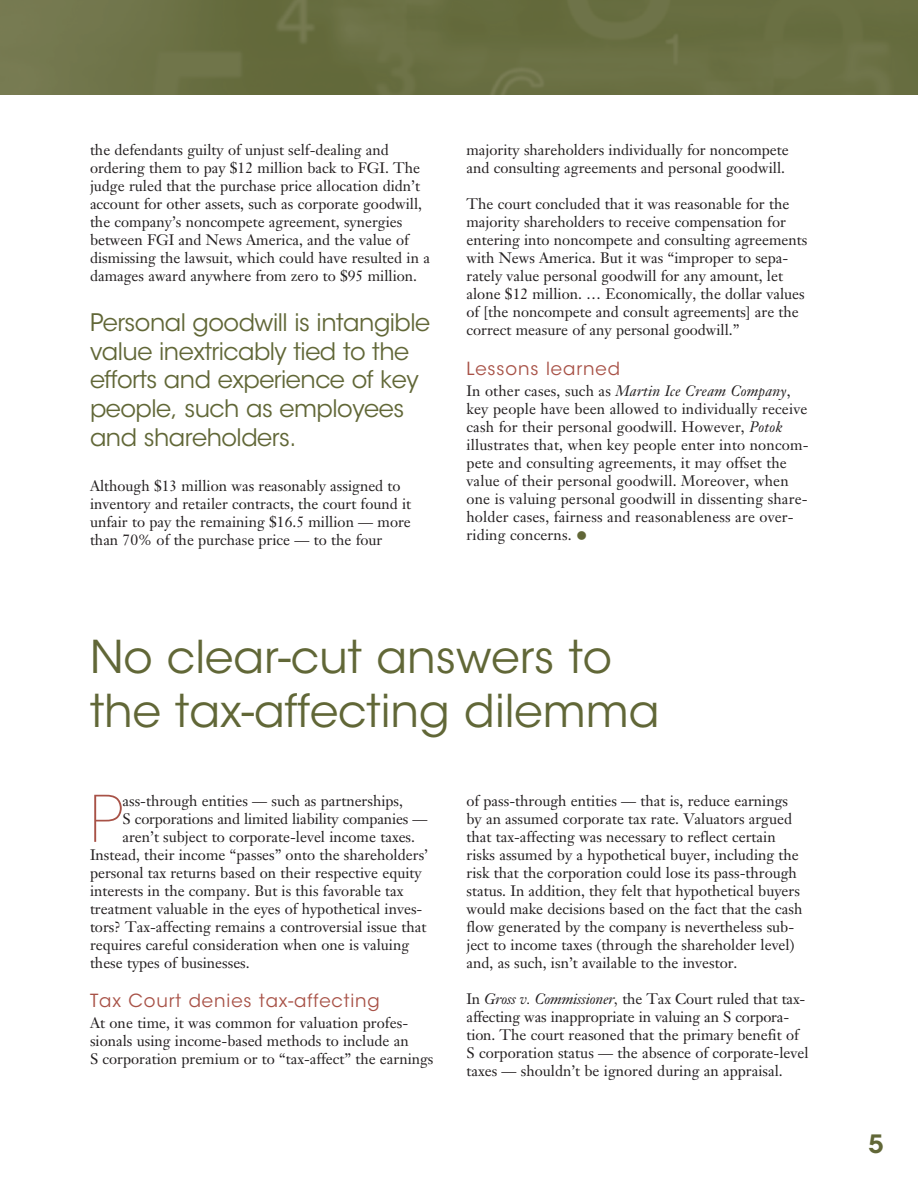
<style>
.page{position:relative;width:918px;height:1188px;background:#fff}
.page>*{position:absolute;margin:0;border:0;box-sizing:border-box;transform-origin:0 0}
.t1{font:200 63.6px "ITC Avant Garde Std";color:#a85247}
.t2{font:45px/54px "ITC Avant Garde Std";color:#616737}
.t3{font:600 25.05px "ITC Avant Garde Std";color:#616737}
.t4{font:24px/28.8px "ITC Avant Garde Std";letter-spacing:-.02em;color:#616737}
.t5{font:18px "ITC Avant Garde Std";letter-spacing:.05em;color:#a85247}
.t6{font:15px/18px "Janson Text LT Std";color:#231f20}
.s1{font-style:italic}
.s2{color:#616737}
</style>
<div class="page">
<img style="left:0;top:0;width:918px;height:94px">
<p class="t6" style="left:90px;top:141px;width:342px">the defendants guilty of unjust self-dealing and ordering them to pay $12 million back to FGI. The judge ruled that the purchase price allocation didn’t account for other assets, such as corporate goodwill, the company’s noncompete agreement, synergies between FGI and News America, and the value of dismissing the lawsuit, which could have resulted in a damages award anywhere from zero to $95 million.</p>
<h3 class="t4" style="left:90px;top:308px;width:342px">Personal goodwill is intangible value inextricably tied to the efforts and experience of key people, such as employees and shareholders.</h3>
<p class="t6" style="left:90px;top:477px;width:323px">Although $13 million was reasonably assigned to inventory and retailer contracts, the court found it unfair to pay the remaining $16.5 million — more than 70% of the purchase price — to the four</p>
<p class="t6" style="left:466px;top:141px;width:324px">majority shareholders individually for noncompete and consulting agreements and personal goodwill.</p>
<p class="t6" style="left:466px;top:195px;width:342px">The court concluded that it was reasonable for the majority shareholders to receive compensation for entering into noncompete and consulting agreements with News America. But it was “improper to sepa&shy;rately value personal goodwill for any amount, let alone $12 million. … Economically, the dollar values of [the noncompete and consult agreements] are the correct measure of any personal goodwill.”</p>
<p class="t5" style="left:466px;top:358px;width:155px">Lessons learned</p>
<p class="t6" style="left:466px;top:382px;width:344px">In other cases, such as <span class="s1">Martin Ice Cream Company</span>, key people have been allowed to individually receive cash for their personal goodwill. However, <span class="s1">Potok </span>illustrates that, when key people enter into noncom&shy;pete and consulting agreements, it may offset the value of their personal goodwill. Moreover, when one is valuing personal goodwill in dissenting share&shy;holder cases, fairness and reasonableness are over&shy;riding concerns. <span class="s2">●</span></p>
<h2 class="t2" style="left:90px;top:631px;width:571px">No clear-cut answers to the tax-affecting dilemma</h2>
<h1 class="t1" style="left:90px;top:782px;width:34px">P</h1>
<p class="t6" style="left:123px;top:792px;width:282px">ass-through entities — such as partnerships,</p>
<p class="t6" style="left:123px;top:810px;width:306px">S corporations and limited liability companies —</p>
<p class="t6" style="left:123px;top:828px;width:294px">aren’t subject to corporate-level income taxes.</p>
<p class="t6" style="left:90px;top:846px;width:340px">Instead, their income “passes” onto the shareholders’</p>
<p class="t6" style="left:90px;top:864px;width:333px">personal tax returns based on their respective equity</p>
<p class="t6" style="left:90px;top:882px;width:315px">interests in the company. But is this favorable tax</p>
<p class="t6" style="left:90px;top:900px;width:334px">treatment valuable in the eyes of hypothetical inves-</p>
<p class="t6" style="left:90px;top:918px;width:338px">tors? Tax-affecting remains a controversial issue that</p>
<p class="t6" style="left:90px;top:936px;width:321px">requires careful consideration when one is valuing</p>
<p class="t6" style="left:90px;top:954px;width:161px">these types of businesses.</p>
<p class="t5" style="left:90px;top:990px;width:291px">Tax Court denies tax-affecting</p>
<p class="t6" style="left:90px;top:1014px;width:345px">At one time, it was common for valuation profes&shy;sionals using income-based methods to include an<br>S corporation premium or to “tax-affect” the earnings</p>
<p class="t6" style="left:466px;top:792px;width:337px">of pass-through entities — that is, reduce earnings by an assumed corporate tax rate. Valuators argued that tax-affecting was necessary to reflect certain risks assumed by a hypothetical buyer, including the risk that the corporation could lose its pass-through status. In addition, they felt that hypothetical buyers would make decisions based on the fact that the cash flow generated by the company is nevertheless sub&shy;ject to income taxes (through the shareholder level) and, as such, isn’t available to the investor.</p>
<p class="t6" style="left:466px;top:990px;width:344px">In <span class="s1">Gross v. Commissioner,</span> the Tax Court ruled that tax&shy;affecting was inappropriate in valuing an S corpora&shy;tion. The court reasoned that the primary benefit of S corporation status — the absence of corporate-level taxes — shouldn’t be ignored during an appraisal.</p>
<h3 class="t3" style="left:868px;top:1128px;width:17px">5</h3>
</div>
